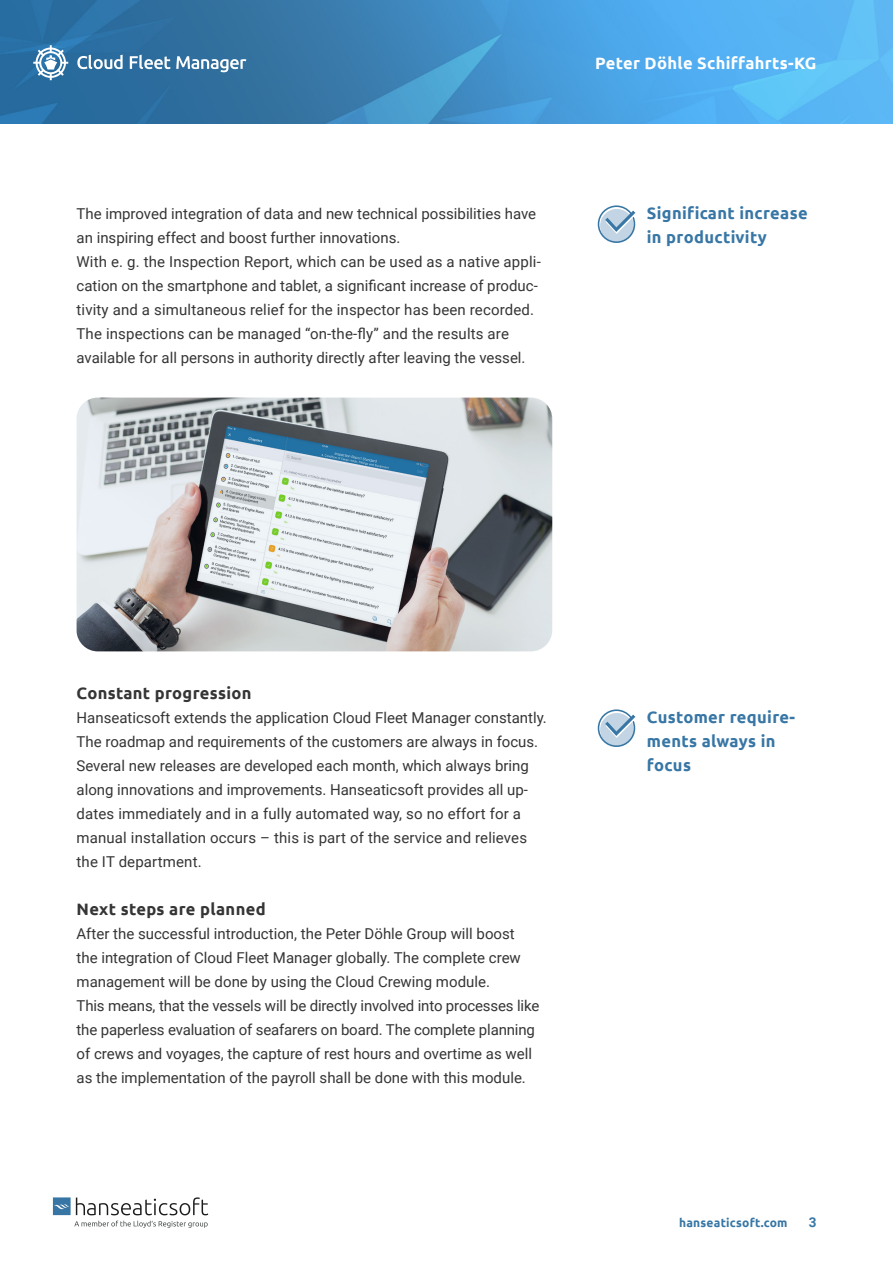
<style>
.page{position:relative;width:893px;height:1263px;background:#fff}
.page>*{position:absolute;margin:0;border:0;box-sizing:border-box;transform-origin:0 0}
.t1{font:700 16.5px/24px "Ubuntu";letter-spacing:.02em;color:#3776a5}
.t2{font:700 16.5px "Ubuntu";letter-spacing:.02em;color:#343534}
.t3{font:700 16.5px "Ubuntu";letter-spacing:.02em;color:#fff}
.t4{font:15px/24px "Roboto";color:#343534}
.t5{font:700 13.5px "Roboto";color:#3776a5}
.t6{font:700 12px "Ubuntu";letter-spacing:.02em;color:#3776a5}
</style>
<div class="page">
<div style="left:53px;top:1197px;width:18px;height:18px;background:#3776a4"></div>
<svg style="left:54px;top:1197px;width:154px;height:31px"></svg>
<img style="left:0;top:0;width:893px;height:123px">
<svg style="left:77px;top:55px;width:46px;height:14px"></svg>
<svg style="left:130px;top:55px;width:40px;height:14px"></svg>
<svg style="left:176px;top:56px;width:70px;height:16px"></svg>
<svg style="left:33px;top:45px;width:35px;height:35px"></svg>
<svg style="left:598px;top:709px;width:37px;height:38px"></svg>
<svg style="left:598px;top:205px;width:37px;height:38px"></svg>
<svg style="left:77px;top:398px;width:475px;height:253px;background:#b3b7ba"></svg>
<p class="t4" style="left:77px;top:201px;width:466px">The improved integration of data and new technical possibilities have an inspiring effect and boost further innovations.<br>With e. g. the Inspection Report, which can be used as a native appli&shy;cation on the smartphone and tablet, a significant increase of produc&shy;tivity and a simultaneous relief for the inspector has been recorded.<br>The inspections can be managed “on-the-fly” and the results are available for all persons in authority directly after leaving the vessel.</p>
<p class="t3" style="left:595px;top:53px;width:223px">Peter Döhle Schiffahrts-KG</p>
<p class="t1" style="left:647px;top:201px;width:162px">Significant increase in productivity</p>
<p class="t2" style="left:77px;top:683px;width:177px">Constant progression</p>
<p class="t4" style="left:77px;top:705px;width:472px">Hanseaticsoft extends the application Cloud Fleet Manager constantly.<br>The roadmap and requirements of the customers are always in focus.<br>Several new releases are developed each month, which always bring along innovations and improvements. Hanseaticsoft provides all up&shy;dates immediately and in a fully automated way, so no effort for a manual installation occurs – this is part of the service and relieves the IT department.</p>
<p class="t2" style="left:77px;top:899px;width:191px">Next steps are planned</p>
<p class="t4" style="left:77px;top:921px;width:464px">After the successful introduction, the Peter Döhle Group will boost the integration of Cloud Fleet Manager globally. The complete crew management will be done by using the Cloud Crewing module.<br>This means, that the vessels will be directly involved into processes like the paperless evaluation of seafarers on board. The complete planning of crews and voyages, the capture of rest hours and overtime as well as the implementation of the payroll shall be done with this module.</p>
<p class="t1" style="left:647px;top:705px;width:150px">Customer require&shy;ments always in focus</p>
<p class="t6" style="left:679px;top:1216px;width:110px">hanseaticsoft.com</p>
<p class="t5" style="left:809px;top:1213px;width:9px">3</p>
</div>
